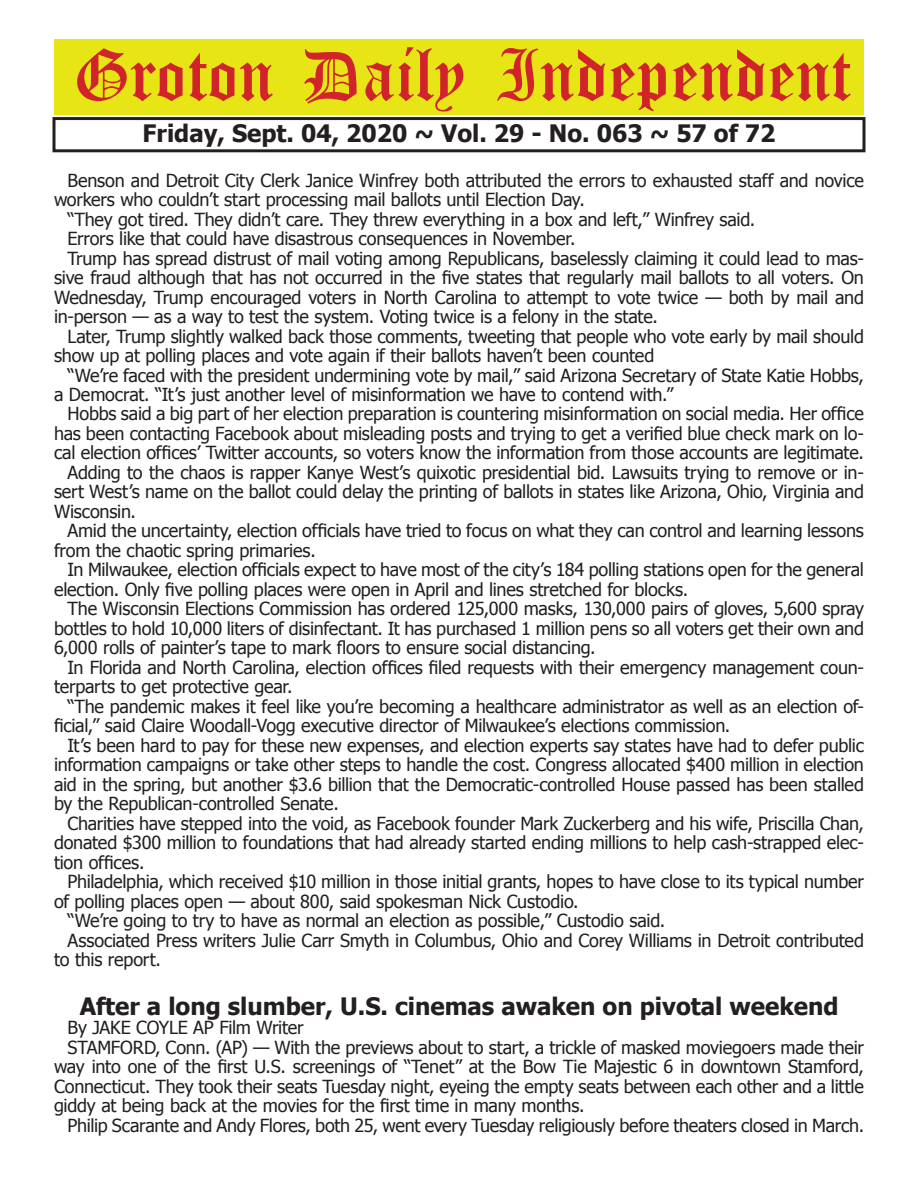
<style>
.page{position:relative;width:918px;height:1188px;background:#fff}
.page>*{position:absolute;margin:0;border:0;box-sizing:border-box;transform-origin:0 0}
.t1{font:54px "Old English Five";color:#d1232a}
.t2{font:700 24px "Tahoma";color:#231f20}
.t3{font:18px "Tahoma";letter-spacing:-.01em;color:#231f20}
</style>
<div class="page">
<div style="left:52px;top:117px;width:814px;height:35px;border:3px solid #231f20"></div>
<div style="left:54px;top:40px;width:810px;height:75px;background:#e7e515"></div>
<h1 class="t1" style="left:73px;top:50px;width:779px">Groton Daily Independent</h1>
<h2 class="t2" style="left:143px;top:116px;width:634px">Friday, Sept. 04, 2020 ~ Vol. 29 - No. 063 ~ 57 of 72</h2>
<p class="t3" style="left:68px;top:168px;width:798px">Benson and Detroit City Clerk Janice Winfrey both attributed the errors to exhausted staff and novice</p>
<p class="t3" style="left:54px;top:187px;width:532px">workers who couldn’t start processing mail ballots until Election Day.</p>
<p class="t3" style="left:68px;top:207px;width:689px">“They got tired. They didn’t care. They threw everything in a box and left,” Winfrey said.</p>
<p class="t3" style="left:68px;top:226px;width:510px">Errors like that could have disastrous consequences in November.</p>
<p class="t3" style="left:68px;top:246px;width:798px">Trump has spread distrust of mail voting among Republicans, baselessly claiming it could lead to mas-</p>
<p class="t3" style="left:54px;top:265px;width:811px">sive fraud although that has not occurred in the five states that regularly mail ballots to all voters. On</p>
<p class="t3" style="left:54px;top:285px;width:812px">Wednesday, Trump encouraged voters in North Carolina to attempt to vote twice — both by mail and</p>
<p class="t3" style="left:54px;top:304px;width:605px">in-person — as a way to test the system. Voting twice is a felony in the state.</p>
<p class="t3" style="left:68px;top:324px;width:798px">Later, Trump slightly walked back those comments, tweeting that people who vote early by mail should</p>
<p class="t3" style="left:54px;top:343px;width:602px">show up at polling places and vote again if their ballots haven’t been counted</p>
<p class="t3" style="left:68px;top:363px;width:798px">“We’re faced with the president undermining vote by mail,” said Arizona Secretary of State Katie Hobbs,</p>
<p class="t3" style="left:54px;top:382px;width:621px">a Democrat. “It’s just another level of misinformation we have to contend with.”</p>
<p class="t3" style="left:68px;top:402px;width:798px">Hobbs said a big part of her election preparation is countering misinformation on social media. Her office</p>
<p class="t3" style="left:54px;top:421px;width:812px">has been contacting Facebook about misleading posts and trying to get a verified blue check mark on lo-</p>
<p class="t3" style="left:54px;top:441px;width:811px">cal election offices’ Twitter accounts, so voters know the information from those accounts are legitimate.</p>
<p class="t3" style="left:68px;top:460px;width:798px">Adding to the chaos is rapper Kanye West’s quixotic presidential bid. Lawsuits trying to remove or in-</p>
<p class="t3" style="left:54px;top:480px;width:812px">sert West’s name on the ballot could delay the printing of ballots in states like Arizona, Ohio, Virginia and</p>
<p class="t3" style="left:54px;top:499px;width:83px">Wisconsin.</p>
<p class="t3" style="left:68px;top:519px;width:798px">Amid the uncertainty, election officials have tried to focus on what they can control and learning lessons</p>
<p class="t3" style="left:54px;top:538px;width:263px">from the chaotic spring primaries.</p>
<p class="t3" style="left:68px;top:558px;width:798px">In Milwaukee, election officials expect to have most of the city’s 184 polling stations open for the general</p>
<p class="t3" style="left:54px;top:577px;width:636px">election. Only five polling places were open in April and lines stretched for blocks.</p>
<p class="t3" style="left:68px;top:597px;width:798px">The Wisconsin Elections Commission has ordered 125,000 masks, 130,000 pairs of gloves, 5,600 spray</p>
<p class="t3" style="left:54px;top:616px;width:812px">bottles to hold 10,000 liters of disinfectant. It has purchased 1 million pens so all voters get their own and</p>
<p class="t3" style="left:54px;top:636px;width:543px">6,000 rolls of painter’s tape to mark floors to ensure social distancing.</p>
<p class="t3" style="left:68px;top:655px;width:798px">In Florida and North Carolina, election offices filed requests with their emergency management coun-</p>
<p class="t3" style="left:54px;top:675px;width:240px">terparts to get protective gear.</p>
<p class="t3" style="left:68px;top:694px;width:798px">“The pandemic makes it feel like you’re becoming a healthcare administrator as well as an election of-</p>
<p class="t3" style="left:54px;top:714px;width:678px">ficial,” said Claire Woodall-Vogg executive director of Milwaukee’s elections commission.</p>
<p class="t3" style="left:68px;top:733px;width:798px">It’s been hard to pay for these new expenses, and election experts say states have had to defer public</p>
<p class="t3" style="left:54px;top:753px;width:812px">information campaigns or take other steps to handle the cost. Congress allocated $400 million in election</p>
<p class="t3" style="left:54px;top:772px;width:812px">aid in the spring, but another $3.6 billion that the Democratic-controlled House passed has been stalled</p>
<p class="t3" style="left:54px;top:792px;width:286px">by the Republican-controlled Senate.</p>
<p class="t3" style="left:68px;top:811px;width:798px">Charities have stepped into the void, as Facebook founder Mark Zuckerberg and his wife, Priscilla Chan,</p>
<p class="t3" style="left:54px;top:831px;width:812px">donated $300 million to foundations that had already started ending millions to help cash-strapped elec-</p>
<p class="t3" style="left:54px;top:850px;width:92px">tion offices.</p>
<p class="t3" style="left:68px;top:870px;width:798px">Philadelphia, which received $10 million in those initial grants, hopes to have close to its typical number</p>
<p class="t3" style="left:54px;top:889px;width:526px">of polling places open — about 800, said spokesman Nick Custodio.</p>
<p class="t3" style="left:68px;top:909px;width:599px">“We’re going to try to have as normal an election as possible,” Custodio said.</p>
<p class="t3" style="left:68px;top:928px;width:798px">Associated Press writers Julie Carr Smyth in Columbus, Ohio and Corey Williams in Detroit contributed</p>
<p class="t3" style="left:54px;top:948px;width:109px">to this report.</p>
<h2 class="t2" style="left:80px;top:989px;width:760px">After a long slumber, U.S. cinemas awaken on pivotal weekend</h2>
<p class="t3" style="left:68px;top:1016px;width:238px">By JAKE COYLE AP Film Writer</p>
<p class="t3" style="left:68px;top:1035px;width:798px">STAMFORD, Conn. (AP) — With the previews about to start, a trickle of masked moviegoers made their</p>
<p class="t3" style="left:54px;top:1055px;width:811px">way into one of the first U.S. screenings of “Tenet” at the Bow Tie Majestic 6 in downtown Stamford,</p>
<p class="t3" style="left:54px;top:1074px;width:811px">Connecticut. They took their seats Tuesday night, eyeing the empty seats between each other and a little</p>
<p class="t3" style="left:54px;top:1094px;width:532px">giddy at being back at the movies for the first time in many months.</p>
<p class="t3" style="left:68px;top:1113px;width:798px">Philip Scarante and Andy Flores, both 25, went every Tuesday religiously before theaters closed in March.</p>
</div>
